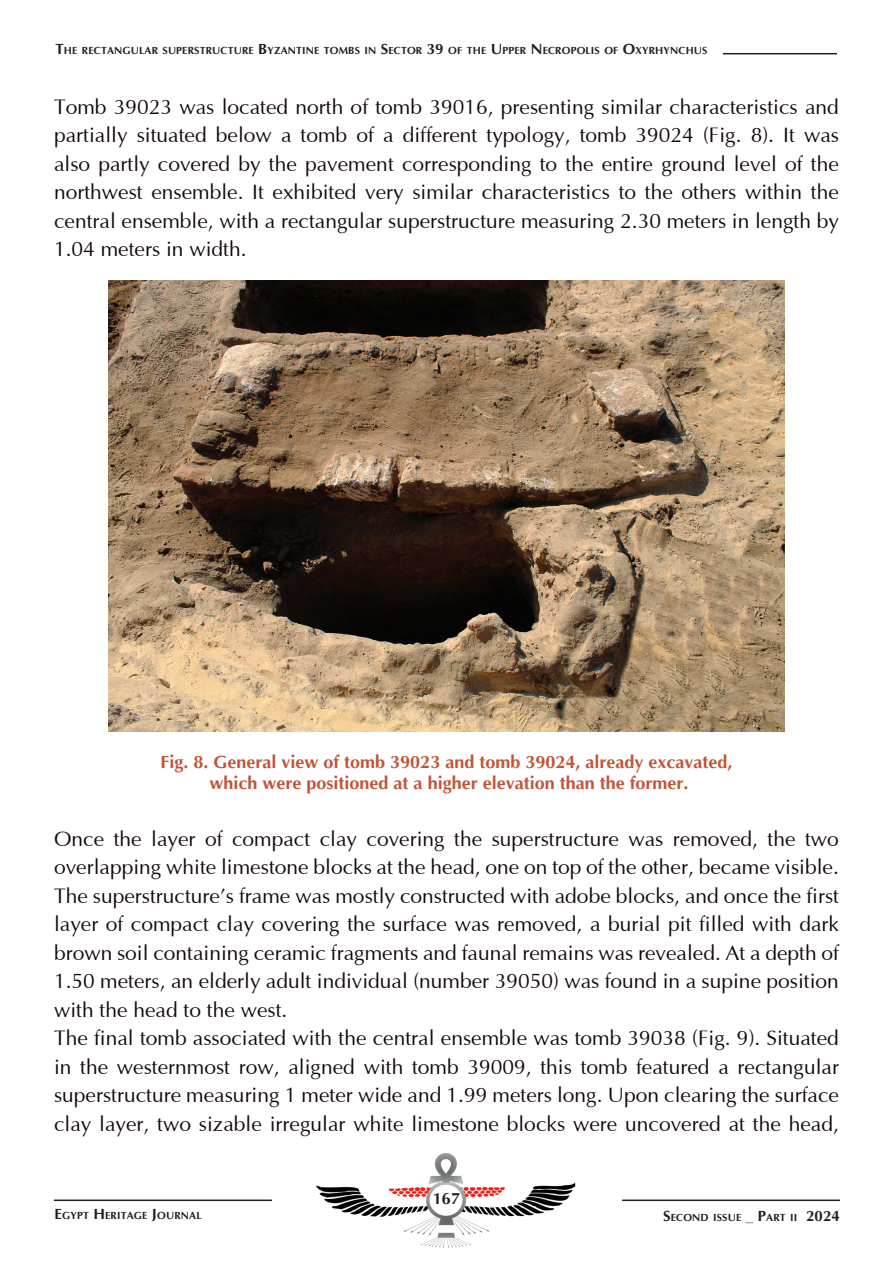
<style>
.page{position:relative;width:893px;height:1263px;background:#fff}
.page>*{position:absolute;margin:0;border:0;box-sizing:border-box;transform-origin:0 0}
.t1{font:21px/28.5px "Optima";color:#140909;text-align:justify}
.t2{font:700 18px/21px "Optima";color:#c25437;text-align:center}
.t3{font:700 16.5px "Optima";color:#231f20}
.t4{font:700 10.5px "Optima";letter-spacing:.015em;color:#231f20}
.s1{font-size:15px}
</style>
<div class="page">
<hr style="left:723px;top:53px;width:114px;height:1px;background:#231f20">
<img style="left:316px;top:1153px;width:260px;height:95px">
<hr style="left:54px;top:1199px;width:218px;height:2px;background:#231f20">
<hr style="left:622px;top:1199px;width:218px;height:2px;background:#231f20">
<img style="left:109px;top:281px;width:675px;height:450px">
<p class="t4" style="left:55px;top:45px;width:654px"><span class="s1">T</span>HE RECTANGULAR SUPERSTRUCTURE <span class="s1">B</span>YZANTINE TOMBS IN <span class="s1">S</span>ECTOR <span class="s1">39</span> OF THE <span class="s1">U</span> PPER <span class="s1">N</span> ECROPOLIS OF <span class="s1">O</span>XYRHYNCHUS</p>
<p class="t1" style="left:54px;top:93px;width:787px">Tomb 39023 was located north of tomb 39016, presenting similar characteristics and partially situated below a tomb of a different typology, tomb 39024 (Fig. 8). It was also partly covered by the pavement corresponding to the entire ground level of the northwest ensemble. It exhibited very similar characteristics to the others within the central ensemble, with a rectangular superstructure measuring 2.30 meters in length by 1.04 meters in width.</p>
<p class="t2" style="left:161px;top:752px;width:573px">Fig. 8. General view of tomb 39023 and tomb 39024, already excavated, which were positioned at a higher elevation than the former.</p>
<p class="t1" style="left:54px;top:825px;width:787px;text-align:left">Once the layer of compact clay covering the superstructure was removed, the two overlapping white limestone blocks at the head, one on top of the other, became visible.<br>The superstructure’s frame was mostly constructed with adobe blocks, and once the first layer of compact clay covering the surface was removed, a burial pit filled with dark brown soil containing ceramic fragments and faunal remains was revealed. At a depth of 1.50 meters, an elderly adult individual (number 39050) was found in a supine position with the head to the west.<br>The final tomb associated with the central ensemble was tomb 39038 (Fig. 9). Situated in the westernmost row, aligned with tomb 39009, this tomb featured a rectangular superstructure measuring 1 meter wide and 1.99 meters long. Upon clearing the surface clay layer, two sizable irregular white limestone blocks were uncovered at the head,</p>
<p class="t3" style="left:433px;top:1189px;width:29px">167</p>
<p class="t4" style="left:55px;top:1210px;width:149px"><span class="s1">E</span>GYPT <span class="s1">H</span>ERITAGE <span class="s1">J</span>OURNAL</p>
<p class="t4" style="left:663px;top:1212px;width:178px"><span class="s1">S</span>ECOND ISSUE <span class="s1">_ P</span>ART II <span class="s1">2024</span></p>
</div>
